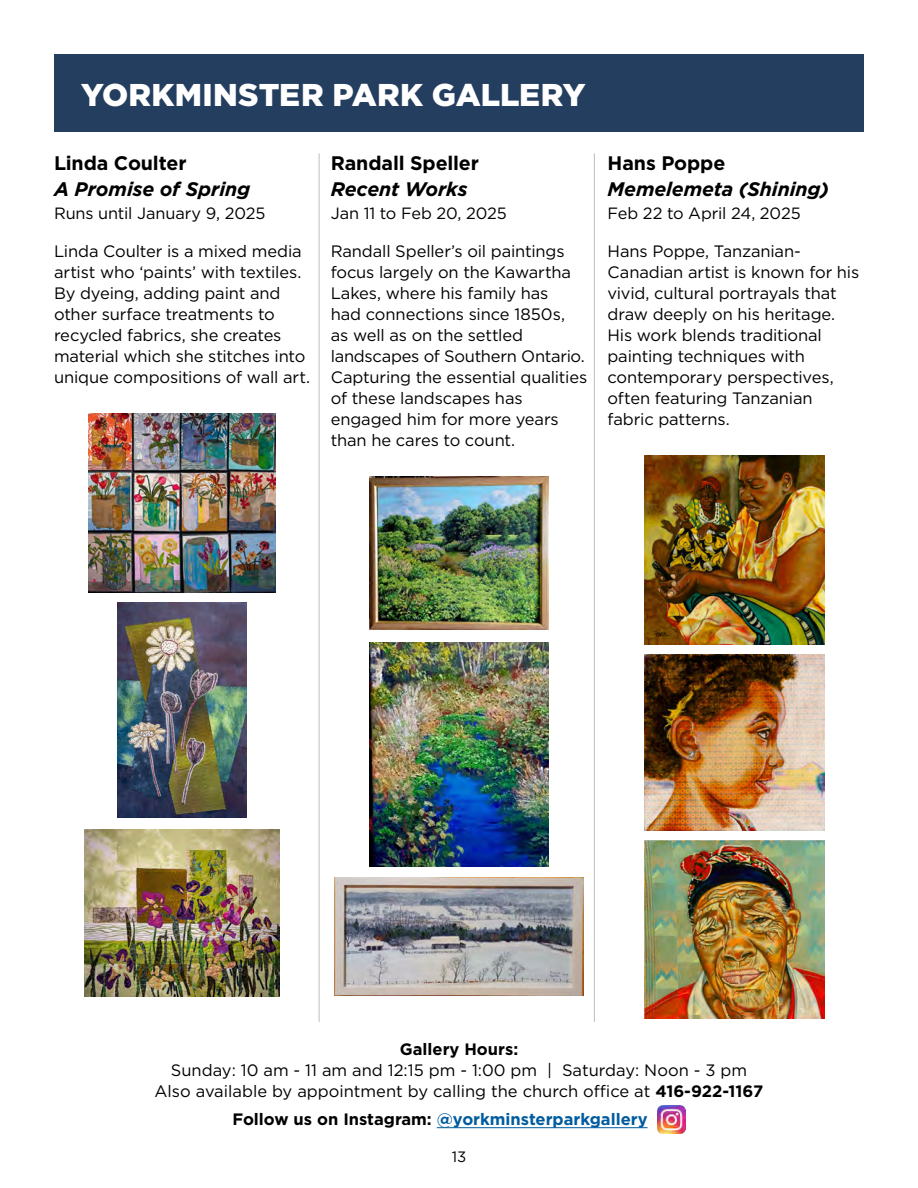
<style>
.page{position:relative;width:918px;height:1188px;background:#fff}
.page>*{position:absolute;margin:0;border:0;box-sizing:border-box;transform-origin:0 0}
.t1{font:900 31.5px "Gotham";color:#fff}
.t2{font:italic 700 19.65px "Gotham";letter-spacing:-.005em;color:#000}
.t3{font:700 19.65px "Gotham";letter-spacing:-.005em;color:#000}
.t4{font:16.5px/21px "Gotham";letter-spacing:-.01em;color:#000}
.t5{font:700 16.5px "Gotham";color:#005c9f}
.t6{font:700 16.5px "Gotham";color:#000}
.t7{font:16.35px "Gotham";letter-spacing:-.01em;color:#000}
.t8{font:15px "Gotham";color:#000}
.s1{font-weight:700}
.s2{color:#000}
</style>
<div class="page">
<img style="left:89px;top:413px;width:187px;height:179px">
<img style="left:118px;top:602px;width:129px;height:215px">
<img style="left:85px;top:829px;width:195px;height:167px">
<img style="left:369px;top:476px;width:180px;height:154px">
<img style="left:369px;top:643px;width:180px;height:223px">
<img style="left:334px;top:878px;width:250px;height:118px">
<img style="left:645px;top:455px;width:179px;height:190px">
<img style="left:645px;top:655px;width:179px;height:175px">
<img style="left:645px;top:840px;width:179px;height:178px">
<div style="left:54px;top:54px;width:810px;height:77px;background:#243e5f"></div>
<hr style="left:437px;top:1127px;width:211px;height:1px;background:#005c9f">
<img style="left:657px;top:1106px;width:29px;height:28px">
<hr style="left:319px;top:153px;width:1px;height:869px;background:#bcbec0">
<hr style="left:594px;top:153px;width:1px;height:869px;background:#bcbec0">
<h1 class="t1" style="left:81px;top:73px;width:506px">YORKMINSTER PARK GALLERY</h1>
<p class="t3" style="left:54px;top:150px;width:134px">Linda Coulter</p>
<p class="t2" style="left:54px;top:176px;width:198px">A Promise of Spring</p>
<p class="t7" style="left:54px;top:202px;width:213px">Runs until January 9, 2025</p>
<p class="t4" style="left:54px;top:240px;width:258px">Linda Coulter is a mixed media artist who ‘paints’ with textiles.<br>By dyeing, adding paint and other surface treatments to recycled fabrics, she creates material which she stitches into unique compositions of wall art.</p>
<p class="t3" style="left:331px;top:150px;width:150px">Randall Speller</p>
<p class="t2" style="left:331px;top:176px;width:138px">Recent Works</p>
<p class="t7" style="left:331px;top:202px;width:178px">Jan 11 to Feb 20, 2025</p>
<p class="t4" style="left:331px;top:240px;width:258px">Randall Speller’s oil paintings focus largely on the Kawartha<br>Lakes, where his family has<br>had connections since 1850s,<br>as well as on the settled landscapes of Southern Ontario.<br>Capturing the essential qualities of these landscapes has engaged him for more years than he cares to count.</p>
<p class="t3" style="left:608px;top:150px;width:119px">Hans Poppe</p>
<p class="t2" style="left:608px;top:176px;width:223px">Memelemeta (Shining)</p>
<p class="t7" style="left:608px;top:202px;width:195px">Feb 22 to April 24, 2025</p>
<p class="t4" style="left:608px;top:240px;width:253px">Hans Poppe, Tanzanian-<br>Canadian artist is known for his vivid, cultural portrayals that draw deeply on his heritage.<br>His work blends traditional painting techniques with contemporary perspectives, often featuring Tanzanian fabric patterns.</p>
<p class="t6" style="left:400px;top:1038px;width:120px">Gallery Hours:</p>
<p class="t4" style="left:155px;top:1059px;width:610px;text-align:center">Sunday: 10 am - 11 am and 12:15 pm - 1:00 pm | Saturday: Noon - 3 pm<br>Also available by appointment by calling the church office at <span class="s1">416-922-1167</span></p>
<p class="t5" style="left:232px;top:1108px;width:417px"><span class="s2">Follow us on Instagram:</span> @yorkminsterparkgallery</p>
<p class="t8" style="left:452px;top:1147px;width:16px">13</p>
</div>
